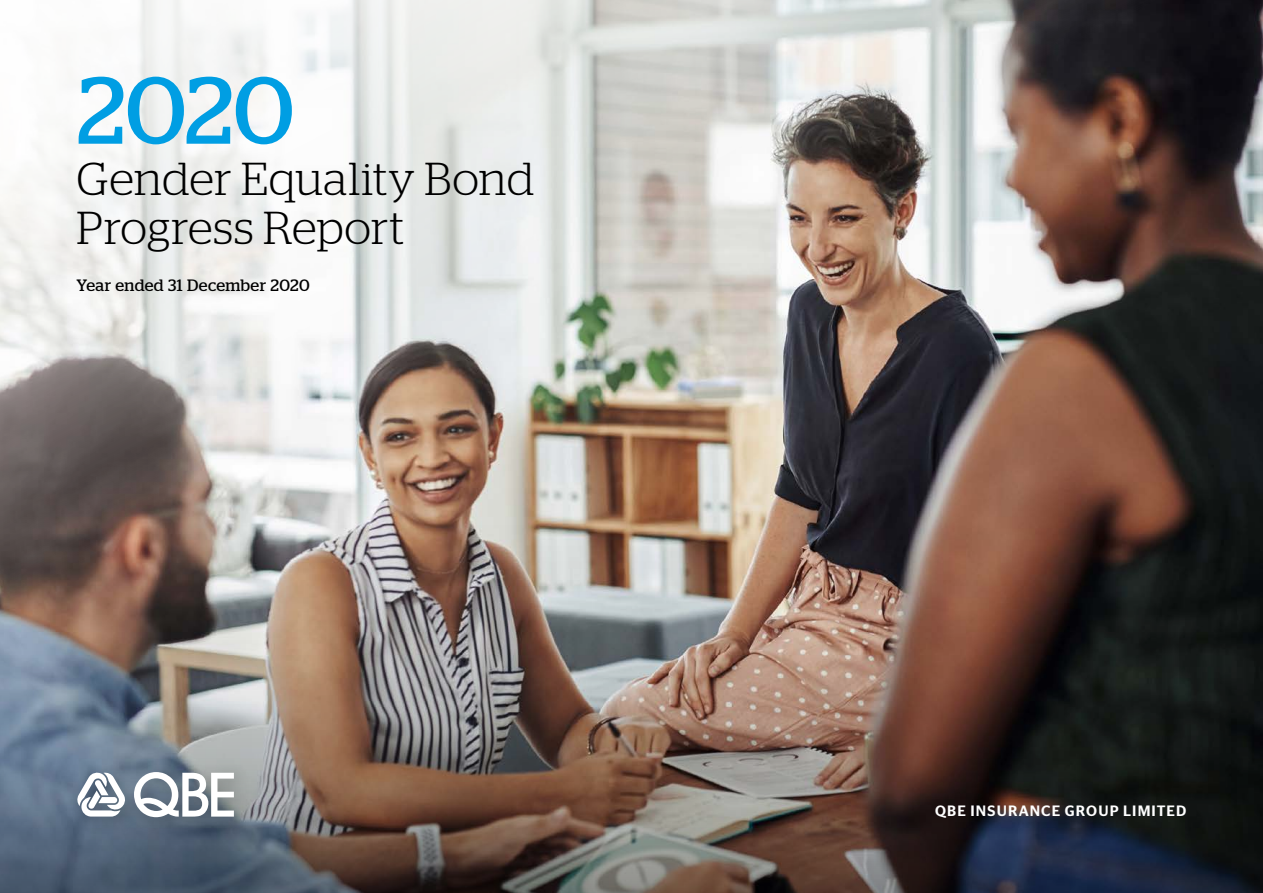
<style>
.page{position:relative;width:1263px;height:893px;background:#fff}
.page>*{position:absolute;margin:0;border:0;box-sizing:border-box;transform-origin:0 0}
.t1{font:94.8px "Stag";color:#009ee3}
.t2{font:300 46.05px/48.9px "Stag";letter-spacing:.01em;color:#000}
.t3{font:16.5px "Stag";letter-spacing:.025em;color:#000}
.t4{font:500 15px "Stag Sans";letter-spacing:.075em;color:#fff}
</style>
<div class="page">
<img style="left:0;top:0;width:1263px;height:454px">
<img style="left:0;top:454px;width:1263px;height:439px">
<div style="left:68px;top:762px;width:184px;height:73px;background:#000;opacity:.26"></div>
<svg style="left:134px;top:772px;width:100px;height:45px"></svg>
<svg style="left:77px;top:771px;width:49px;height:45px"></svg>
<h1 class="t1" style="left:77px;top:56px;width:219px">2020</h1>
<p class="t2" style="left:77px;top:154px;width:459px">Gender Equality Bond<br>Progress Report</p>
<p class="t3" style="left:77px;top:276px;width:235px">Year ended 31 December 2020</p>
<p class="t4" style="left:935px;top:803px;width:253px">QBE INSURANCE GROUP LIMITED</p>
</div>
